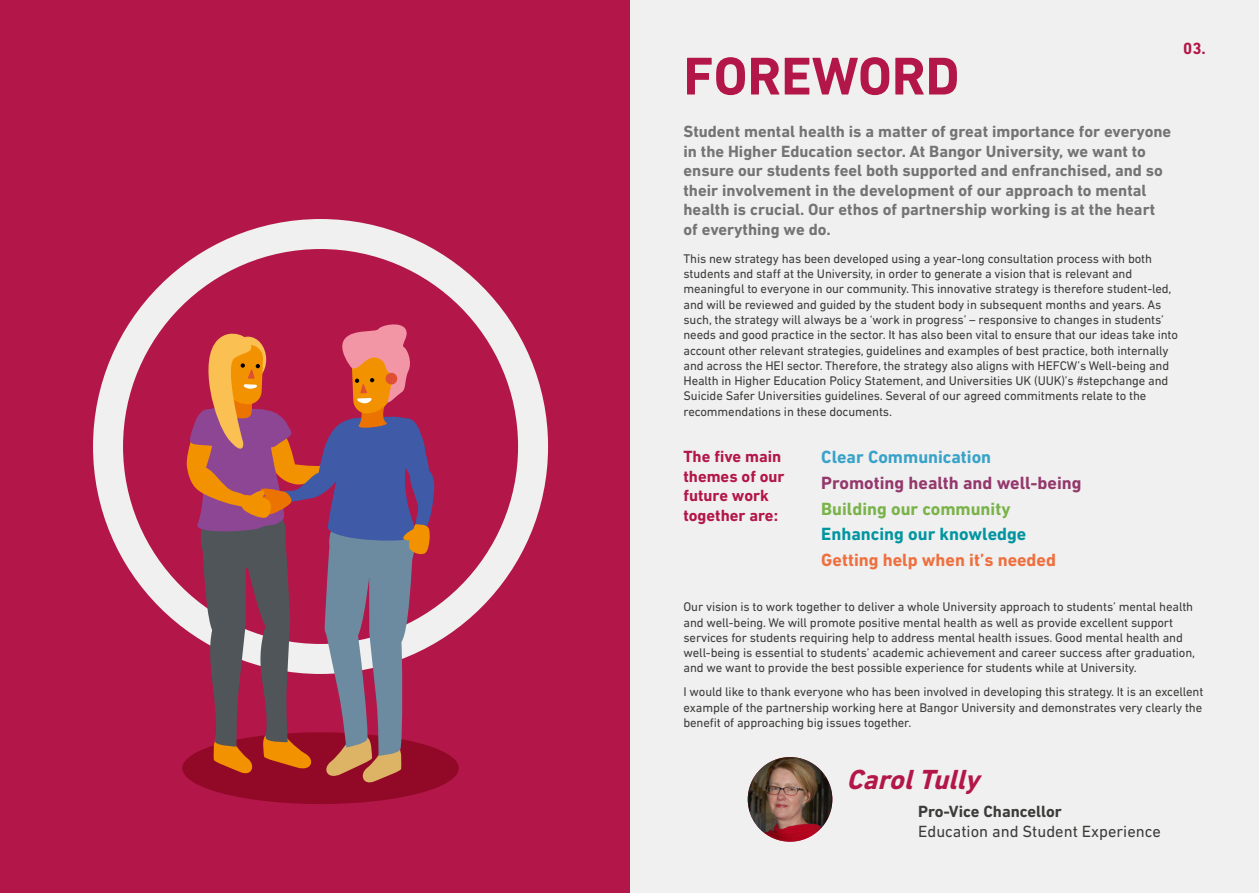
<style>
.page{position:relative;width:1259px;height:893px;background:#fff}
.page>*{position:absolute;margin:0;border:0;box-sizing:border-box;transform-origin:0 0}
.t1{font:700 54px "DIN Next LT Pro";color:#b31648}
.t2{font:italic 700 28.05px "DIN Next LT Pro";color:#b31648}
.t3{font:700 18px "DIN Next LT Pro";color:#94386c}
.t4{font:700 18px "DIN Next LT Pro";color:#ee6f3e}
.t5{font:700 18px "DIN Next LT Pro";color:#0095a0}
.t6{font:700 18px "DIN Next LT Pro";color:#79b349}
.t7{font:700 18px "DIN Next LT Pro";color:#38a2c9}
.t8{font:700 16.5px/19.5px "DIN Next LT Pro";color:#757474}
.t9{font:700 16.5px/19.8px "DIN Next LT Pro";color:#b31648}
.t10{font:16.5px "DIN Next LT Pro";color:#3c3c3b}
.t11{font:700 16.5px "DIN Next LT Pro";color:#3c3c3b}
.t12{font:12.75px/15.3px "DIN Next LT Pro";letter-spacing:-.01em;color:#3c3c3b}
</style>
<div class="page">
<div style="left:500px;top:0;width:759px;height:893px;background:#f0f0f0"></div>
<div style="left:0;top:0;width:629px;height:893px;background:#b31648"></div>
<div style="left:93px;top:219px;width:455px;height:455px;border:30px solid #f0f0f0;border-radius:50%"></div>
<div style="left:182px;top:732px;width:277px;height:72px;background:#920928;border-radius:50%"></div>
<svg style="left:185px;top:324px;width:250px;height:462px"></svg>
<img style="left:747px;top:757px;width:85px;height:85px;border-radius:42px">
<h1 class="t1" style="left:683px;top:45px;width:277px">FOREWORD</h1>
<p class="t9" style="left:1183px;top:38px;width:24px">03.</p>
<p class="t8" style="left:683px;top:122px;width:489px">Student mental health is a matter of great importance for everyone in the Higher Education sector. At Bangor University, we want to ensure our students feel both supported and enfranchised, and so their involvement in the development of our approach to mental health is crucial. Our ethos of partnership working is at the heart of everything we do.</p>
<p class="t12" style="left:683px;top:251px;width:496px">This new strategy has been developed using a year-long consultation process with both students and staff at the University, in order to generate a vision that is relevant and meaningful to everyone in our community. This innovative strategy is therefore student-led, and will be reviewed and guided by the student body in subsequent months and years. As such, the strategy will always be a ‘work in progress’ – responsive to changes in students’ needs and good practice in the sector. It has also been vital to ensure that our ideas take into account other relevant strategies, guidelines and examples of best practice, both internally and across the HEI sector. Therefore, the strategy also aligns with HEFCW’s Well-being and Health in Higher Education Policy Statement, and Universities UK (UUK)’s #stepchange and Suicide Safer Universities guidelines. Several of our agreed commitments relate to the recommendations in these documents.</p>
<p class="t9" style="left:683px;top:446px;width:103px">The five main themes of our future work together are:</p>
<h3 class="t7" style="left:821px;top:446px;width:171px">Clear Communication</h3>
<h3 class="t3" style="left:821px;top:472px;width:262px">Promoting health and well-being</h3>
<h3 class="t6" style="left:821px;top:498px;width:191px">Building our community</h3>
<h3 class="t5" style="left:821px;top:524px;width:207px">Enhancing our knowledge</h3>
<h3 class="t4" style="left:821px;top:550px;width:236px">Getting help when it’s needed</h3>
<p class="t12" style="left:683px;top:599px;width:513px">Our vision is to work together to deliver a whole University approach to students’ mental health and well-being. We will promote positive mental health as well as provide excellent support services for students requiring help to address mental health issues. Good mental health and well-being is essential to students’ academic achievement and career success after graduation, and we want to provide the best possible experience for students while at University.</p>
<p class="t12" style="left:683px;top:684px;width:521px;text-align:justify">I would like to thank everyone who has been involved in developing this strategy. It is an excellent example of the partnership working here at Bangor University and demonstrates very clearly the benefit of approaching big issues together.</p>
<h2 class="t2" style="left:846px;top:763px;width:142px">CarolTully</h2>
<p class="t11" style="left:918px;top:802px;width:145px">Pro-Vice Chancellor</p>
<p class="t10" style="left:918px;top:822px;width:244px">Education and Student Experience</p>
</div>
